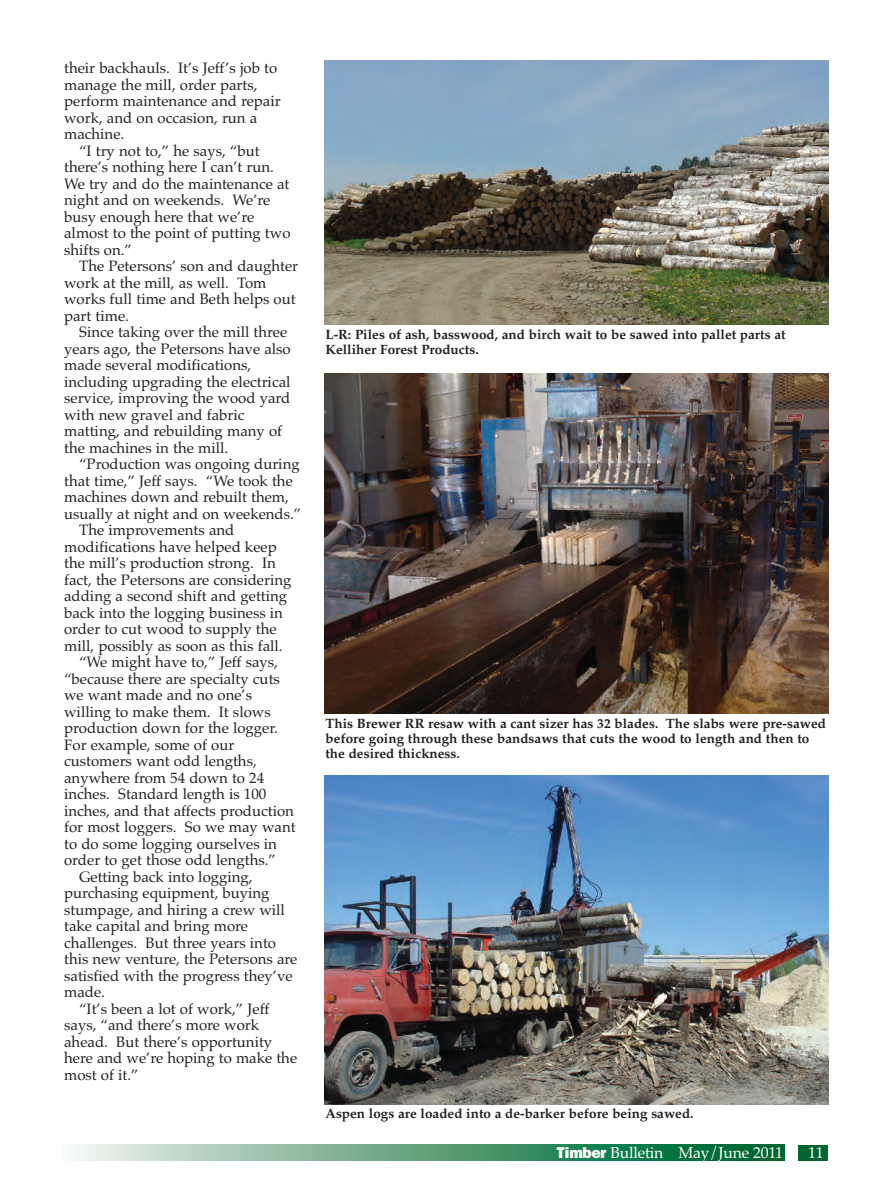
<style>
.page{position:relative;width:891px;height:1188px;background:#fff}
.page>*{position:absolute;margin:0;border:0;box-sizing:border-box;transform-origin:0 0}
.t1{font:15.75px "Palatino";letter-spacing:-.015em;color:#fff}
.t2{font:15px/16.5px "Palatino";color:#231f20}
.t3{font:700 13.5px/15px "Palatino";color:#231f20}
.s1{font-family:"Franklin Gothic";font-weight:800}
</style>
<div class="page">
<div style="left:798px;top:1146px;width:30px;height:15px;background:#00652e"></div>
<svg style="left:76px;top:1145px;width:709px;height:15px;background:#62a381"></svg>
<img style="left:324px;top:374px;width:504px;height:340px">
<img style="left:324px;top:776px;width:504px;height:328px">
<img style="left:324px;top:61px;width:504px;height:264px">
<p class="t2" style="left:64px;top:60px;width:218px">their backhauls. It’s Jeff’s job to manage the mill, order parts, perform maintenance and repair work, and on occasion, run a machine.</p>
<p class="t2" style="left:64px;top:142px;width:228px;text-indent:15px">“I try not to,” he says, “but there’s nothing here I can’t run.<br>We try and do the maintenance at night and on weekends. We’re busy enough here that we’re almost to the point of putting two shifts on.”</p>
<p class="t2" style="left:64px;top:258px;width:236px;text-indent:15px">The Petersons’ son and daughter work at the mill, as well. Tom works full time and Beth helps out part time.</p>
<p class="t2" style="left:64px;top:324px;width:228px;text-indent:15px">Since taking over the mill three years ago, the Petersons have also made several modifications, including upgrading the electrical service, improving the wood yard with new gravel and fabric matting, and rebuilding many of the machines in the mill.</p>
<p class="t2" style="left:79px;top:456px;width:222px">“Production was ongoing during</p>
<p class="t2" style="left:64px;top:472px;width:230px">that time,” Jeff says. “We took the</p>
<p class="t2" style="left:64px;top:489px;width:226px">machines down and rebuilt them,</p>
<p class="t2" style="left:64px;top:505px;width:239px">usually at night and on weekends.”</p>
<p class="t2" style="left:79px;top:522px;width:157px">The improvements and</p>
<p class="t2" style="left:64px;top:538px;width:214px">modifications have helped keep</p>
<p class="t2" style="left:64px;top:555px;width:213px">the mill’s production strong. In</p>
<p class="t2" style="left:64px;top:571px;width:229px">fact, the Petersons are considering</p>
<p class="t2" style="left:64px;top:588px;width:225px">adding a second shift and getting</p>
<p class="t2" style="left:64px;top:604px;width:220px">back into the logging business in</p>
<p class="t2" style="left:64px;top:621px;width:214px">order to cut wood to supply the</p>
<p class="t2" style="left:64px;top:637px;width:220px">mill, possibly as soon as this fall.</p>
<p class="t2" style="left:79px;top:654px;width:200px">“We might have to,” Jeff says,</p>
<p class="t2" style="left:64px;top:670px;width:217px">“because there are specialty cuts</p>
<p class="t2" style="left:64px;top:687px;width:189px">we want made and no one’s</p>
<p class="t2" style="left:64px;top:703px;width:208px">willing to make them. It slows</p>
<p class="t2" style="left:64px;top:720px;width:215px">production down for the logger.</p>
<p class="t2" style="left:64px;top:736px;width:172px">For example, some of our</p>
<p class="t2" style="left:64px;top:753px;width:194px">customers want odd lengths,</p>
<p class="t2" style="left:64px;top:769px;width:202px">anywhere from 54 down to 24</p>
<p class="t2" style="left:64px;top:786px;width:204px">inches. Standard length is 100</p>
<p class="t2" style="left:64px;top:802px;width:231px">inches, and that affects production</p>
<p class="t2" style="left:64px;top:819px;width:233px">for most loggers. So we may want</p>
<p class="t2" style="left:64px;top:835px;width:214px">to do some logging ourselves in</p>
<p class="t2" style="left:64px;top:852px;width:213px">order to get those odd lengths.”</p>
<p class="t2" style="left:79px;top:868px;width:175px">Getting back into logging,</p>
<p class="t2" style="left:64px;top:885px;width:207px">purchasing equipment, buying</p>
<p class="t2" style="left:64px;top:901px;width:222px">stumpage, and hiring a crew will</p>
<p class="t2" style="left:64px;top:918px;width:186px">take capital and bring more</p>
<p class="t2" style="left:64px;top:934px;width:213px">challenges. But three years into</p>
<p class="t2" style="left:64px;top:951px;width:235px">this new venture, the Petersons are</p>
<p class="t2" style="left:64px;top:967px;width:230px">satisfied with the progress they’ve</p>
<p class="t2" style="left:64px;top:984px;width:42px">made.</p>
<p class="t2" style="left:79px;top:1000px;width:192px">“It’s been a lot of work,” Jeff</p>
<p class="t2" style="left:64px;top:1017px;width:197px">says, “and there’s more work</p>
<p class="t2" style="left:64px;top:1033px;width:210px">ahead. But there’s opportunity</p>
<p class="t2" style="left:64px;top:1050px;width:235px">here and we’re hoping to make the</p>
<p class="t2" style="left:64px;top:1066px;width:76px">most of it.”</p>
<p class="t3" style="left:326px;top:329px;width:462px">L-R: Piles of ash, basswood, and birch wait to be sawed into pallet parts at<br>Kelliher Forest Products.</p>
<p class="t3" style="left:326px;top:717px;width:502px">This Brewer RR resaw with a cant sizer has 32 blades. The slabs were pre-sawed before going through these bandsaws that cuts the wood to length and then to the desired thickness.</p>
<p class="t3" style="left:326px;top:1108px;width:370px">Aspen logs are loaded into a de-barker before being sawed.</p>
<p class="t1" style="left:557px;top:1143px;width:228px"><span class="s1">Timber</span> Bulletin May/June 2011</p>
<p class="t1" style="left:808px;top:1144px;width:17px">11</p>
</div>
